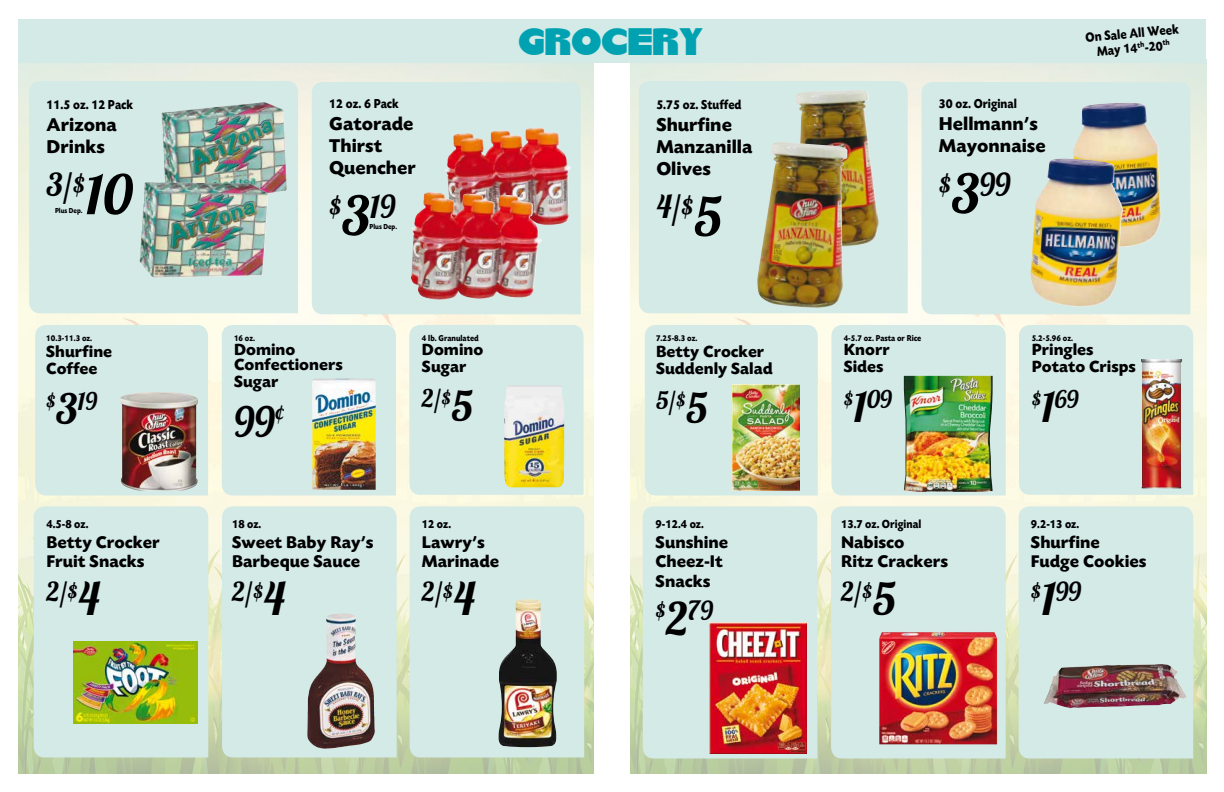
<style>
.page{position:relative;width:1224px;height:792px;background:#fff}
.page>*{position:absolute;margin:0;border:0;box-sizing:border-box;transform-origin:0 0}
.t1{font:41.8px "Lobster 1.3";color:#000}
.t2{font:33.5px "Chemy Retro";color:#00a2b1}
.t3{font:31.7px "Lobster 1.3";color:#000}
.t4{font:26.2px "Lobster 1.3";color:#000}
.t5{font:24.4px "Lobster 1.3";color:#000}
.t6{font:700 19.5px/22px "Today SB";color:#000}
.t7{font:700 17.8px/19.5px "Today SB";color:#000}
.t8{font:700 17px/16.8px "Today SB";color:#000}
.t9{font:700 13.9px/14.9px "Today SB";color:#000;text-align:center;scale:.87 1}
.t10{font:700 13.6px "Today SB";color:#000;scale:.87 1}
.t11{font:700 12.4px "Today SB";color:#000;scale:.87 1}
.t12{font:700 8.9px "Today SB";color:#000;scale:.87 1}
.t13{font:700 7.6px "Today SB";color:#000;scale:.87 1}
.s1{font-size:54.4px}
.s2{font-size:41.8px}
.s3{font-size:45px}
</style>
<div class="page">
<img style="left:631px;top:63px;width:575px;height:711px">
<img style="left:19px;top:63px;width:575px;height:711px">
<div style="left:19px;top:19px;width:1187px;height:44px;background:#d3eae7"></div>
<img style="left:29px;top:81px;width:269px;height:232px">
<div style="left:312px;top:82px;width:269px;height:232px;background:#d3eae7"></div>
<img style="left:445px;top:129px;width:126px;height:108px">
<img style="left:410px;top:193px;width:132px;height:108px">
<img style="left:183px;top:102px;width:77px;height:8px">
<img style="left:140px;top:182px;width:10px;height:88px">
<div style="left:35px;top:325px;width:173px;height:170px;background:#d3eae7"></div>
<img style="left:120px;top:392px;width:78px;height:99px">
<div style="left:222px;top:325px;width:174px;height:170px;background:#d3eae7"></div>
<img style="left:312px;top:379px;width:64px;height:111px">
<div style="left:409px;top:325px;width:175px;height:170px;background:#d3eae7"></div>
<img style="left:504px;top:385px;width:60px;height:102px">
<div style="left:222px;top:506px;width:175px;height:251px;background:#d3eae7"></div>
<img style="left:307px;top:613px;width:68px;height:136px">
<div style="left:410px;top:506px;width:174px;height:251px;background:#d3eae7"></div>
<img style="left:499px;top:599px;width:58px;height:148px">
<div style="left:34px;top:506px;width:174px;height:251px;background:#d3eae7"></div>
<img style="left:74px;top:641px;width:123px;height:83px">
<div style="left:831px;top:506px;width:175px;height:253px;background:#d3eae7"></div>
<img style="left:879px;top:632px;width:118px;height:112px">
<div style="left:1019px;top:506px;width:174px;height:253px;background:#d3eae7"></div>
<img style="left:1043px;top:664px;width:144px;height:44px">
<div style="left:643px;top:506px;width:174px;height:253px;background:#d3eae7"></div>
<img style="left:710px;top:623px;width:97px;height:130px">
<div style="left:639px;top:81px;width:269px;height:232px;background:#d3eae7"></div>
<img style="left:922px;top:82px;width:268px;height:232px">
<img style="left:1082px;top:103px;width:47px;height:22px">
<img style="left:1047px;top:159px;width:15px;height:25px">
<img style="left:796px;top:90px;width:83px;height:158px">
<img style="left:757px;top:142px;width:92px;height:166px">
<div style="left:645px;top:325px;width:173px;height:170px;background:#d3eae7"></div>
<img style="left:732px;top:385px;width:68px;height:105px">
<div style="left:832px;top:325px;width:174px;height:170px;background:#d3eae7"></div>
<img style="left:904px;top:376px;width:89px;height:116px">
<div style="left:1019px;top:325px;width:174px;height:170px;background:#d3eae7"></div>
<img style="left:1141px;top:359px;width:41px;height:130px">
<p class="t10" style="left:47px;top:97px;width:101px">11.5 oz. 12 Pack</p>
<p class="t6" style="left:47px;top:114px;width:72px">Arizona<br>Drinks</p>
<h3 class="t3" style="left:47px;top:165px;width:87px">3/$<span class="s1">10</span></h3>
<p class="t13" style="left:55px;top:206px;width:33px">Plus Dep.</p>
<p class="t12" style="left:46px;top:333px;width:54px">10.3-11.3 oz.</p>
<p class="t8" style="left:46px;top:343px;width:67px;line-height:17.4px">Shurfine<br>Coffee</p>
<h3 class="t5" style="left:46px;top:386px;width:52px">$<span class="s2">3</span>19</h3>
<p class="t11" style="left:47px;top:517px;width:50px">4.5-8 oz.</p>
<p class="t7" style="left:47px;top:532px;width:115px">Betty Crocker<br>Fruit Snacks</p>
<h3 class="t4" style="left:47px;top:574px;width:55px">2/$<span class="s3">4</span></h3>
<p class="t10" style="left:329px;top:96px;width:82px">12 oz. 6 Pack</p>
<p class="t6" style="left:329px;top:113px;width:88px">Gatorade<br>Thirst<br>Quencher</p>
<h3 class="t3" style="left:329px;top:186px;width:68px">$<span class="s1">3</span>19</h3>
<p class="t13" style="left:370px;top:222px;width:33px">Plus Dep.</p>
<h2 class="t2" style="left:519px;top:22px;width:186px">GROCERY</h2>
<p class="t10" style="left:656px;top:97px;width:99px">5.75 oz. Stuffed</p>
<p class="t6" style="left:656px;top:114px;width:98px">Shurfine<br>Manzanilla<br>Olives</p>
<h3 class="t3" style="left:656px;top:187px;width:67px">4/$<span class="s1">5</span></h3>
<p class="t12" style="left:234px;top:333px;width:26px">16 oz.</p>
<p class="t8" style="left:234px;top:343px;width:110px;line-height:14.9px">Domino<br>Confectioners</p>
<p class="t8" style="left:234px;top:374px;width:46px">Sugar</p>
<h1 class="t1" style="left:234px;top:395px;width:52px">99<sup>¢</sup></h1>
<p class="t11" style="left:232px;top:517px;width:35px">18 oz.</p>
<p class="t7" style="left:232px;top:532px;width:143px">Sweet Baby Ray’s<br>Barbeque Sauce</p>
<h3 class="t4" style="left:232px;top:574px;width:55px">2/$<span class="s3">4</span></h3>
<p class="t12" style="left:422px;top:333px;width:67px">4 lb. Granulated</p>
<p class="t8" style="left:422px;top:342px;width:63px">Domino<br>Sugar</p>
<h3 class="t5" style="left:422px;top:382px;width:53px">2/$<span class="s2">5</span></h3>
<p class="t11" style="left:422px;top:517px;width:35px">12 oz.</p>
<p class="t7" style="left:422px;top:532px;width:79px">Lawry’s<br>Marinade</p>
<h3 class="t4" style="left:422px;top:574px;width:55px">2/$<span class="s3">4</span></h3>
<p class="t12" style="left:656px;top:333px;width:49px">7.25-8.3 oz.</p>
<p class="t8" style="left:656px;top:343px;width:118px;line-height:17.4px">Betty Crocker<br>Suddenly Salad</p>
<h3 class="t5" style="left:656px;top:385px;width:53px">5/$<span class="s2">5</span></h3>
<p class="t11" style="left:656px;top:517px;width:57px">9-12.4 oz.</p>
<p class="t7" style="left:656px;top:532px;width:74px">Sunshine<br>Cheez-It<br>Snacks</p>
<h3 class="t4" style="left:656px;top:594px;width:59px">$<span class="s3">2</span>79</h3>
<p class="t10" style="left:939px;top:96px;width:91px">30 oz. Original</p>
<p class="t6" style="left:939px;top:113px;width:108px">Hellmann’s<br>Mayonnaise</p>
<h3 class="t3" style="left:939px;top:164px;width:73px">$<span class="s1">3</span>99</h3>
<p class="t9" style="left:1085px;top:30px;width:109px;rotate:-5deg">On Sale All Week<br>May 14<sup>th</sup>-20<sup>th</sup></p>
<p class="t12" style="left:844px;top:333px;width:91px">4-5.7 oz. Pasta or Rice</p>
<p class="t8" style="left:844px;top:342px;width:48px">Knorr<br>Sides</p>
<h3 class="t5" style="left:844px;top:383px;width:50px">$<span class="s2">1</span>09</h3>
<p class="t12" style="left:1032px;top:333px;width:49px">5.2-5.96 oz.</p>
<p class="t8" style="left:1032px;top:342px;width:106px">Pringles<br>Potato Crisps</p>
<h3 class="t5" style="left:1032px;top:383px;width:49px">$<span class="s2">1</span>69</h3>
<p class="t11" style="left:841px;top:517px;width:94px">13.7 oz. Original</p>
<p class="t7" style="left:841px;top:532px;width:109px">Nabisco<br>Ritz Crackers</p>
<h3 class="t4" style="left:841px;top:574px;width:56px">2/$<span class="s3">5</span></h3>
<p class="t11" style="left:1031px;top:517px;width:57px">9.2-13 oz.</p>
<p class="t7" style="left:1031px;top:532px;width:117px">Shurfine<br>Fudge Cookies</p>
<h3 class="t4" style="left:1031px;top:574px;width:52px">$<span class="s3">1</span>99</h3>
</div>
